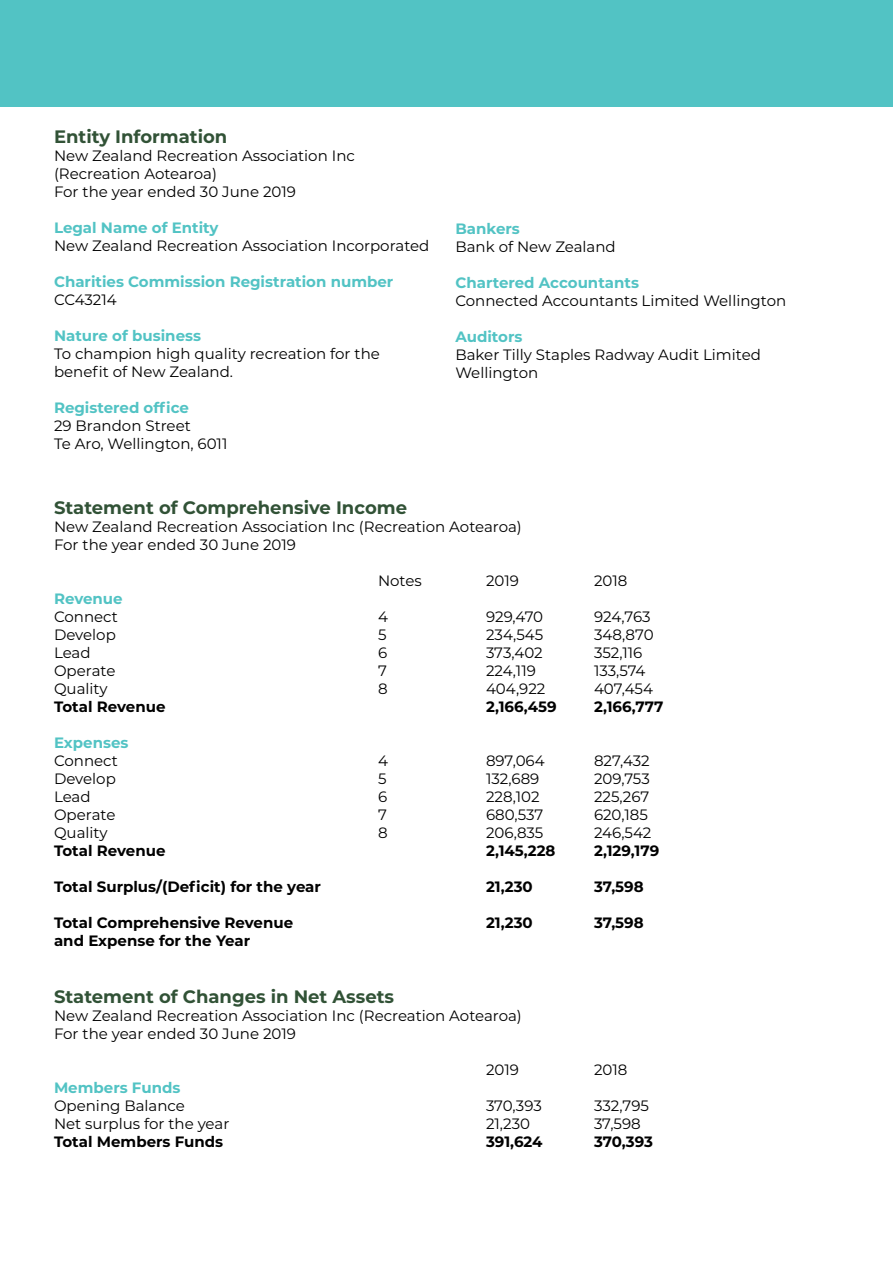
<style>
.page{position:relative;width:893px;height:1263px;background:#fff}
.page>*{position:absolute;margin:0;border:0;box-sizing:border-box;transform-origin:0 0}
.t1{font:700 18px "Montserrat";color:#315236}
.t2{font:15px/18px "Montserrat";color:#000}
.t3{font:700 15px "Montserrat";color:#000}
.t4{font:700 15px "Montserrat";color:#52c3c4}
</style>
<div class="page">
<div style="left:0;top:0;width:893px;height:106px;background:#52c3c4"></div>
<p class="t1" style="left:54px;top:124px;width:175px">Entity Information</p>
<p class="t2" style="left:54px;top:147px;width:302px">New Zealand Recreation Association Inc (Recreation Aotearoa)<br>For the year ended 30 June 2019</p>
<p class="t4" style="left:54px;top:217px;width:166px">Legal Name of Entity</p>
<p class="t2" style="left:54px;top:237px;width:377px">New Zealand Recreation Association Incorporated</p>
<p class="t4" style="left:54px;top:271px;width:341px">Charities Commission Registration number</p>
<p class="t2" style="left:54px;top:291px;width:64px">CC43214</p>
<p class="t4" style="left:54px;top:325px;width:149px">Nature of business</p>
<p class="t2" style="left:54px;top:345px;width:327px">To champion high quality recreation for the benefit of New Zealand.</p>
<p class="t4" style="left:54px;top:397px;width:136px">Registered office</p>
<p class="t2" style="left:54px;top:417px;width:175px">29 Brandon Street<br>Te Aro, Wellington, 6011</p>
<p class="t4" style="left:455px;top:217px;width:66px">Bankers</p>
<p class="t2" style="left:455px;top:237px;width:162px">Bank of New Zealand</p>
<p class="t4" style="left:455px;top:271px;width:185px">Chartered Accountants</p>
<p class="t2" style="left:455px;top:291px;width:332px">Connected Accountants Limited Wellington</p>
<p class="t4" style="left:455px;top:325px;width:69px">Auditors</p>
<p class="t2" style="left:455px;top:345px;width:307px">Baker Tilly Staples Radway Audit Limited<br>Wellington</p>
<p class="t1" style="left:54px;top:494px;width:355px">Statement of Comprehensive Income</p>
<p class="t2" style="left:54px;top:517px;width:469px">New Zealand Recreation Association Inc (Recreation Aotearoa)<br>For the year ended 30 June 2019</p>
<p class="t2" style="left:378px;top:571px;width:45px">Notes</p>
<p class="t2" style="left:486px;top:571px;width:34px">2019</p>
<p class="t2" style="left:594px;top:571px;width:35px">2018</p>
<p class="t4" style="left:54px;top:588px;width:70px">Revenue</p>
<p class="t2" style="left:54px;top:607px;width:65px">Connect</p>
<p class="t2" style="left:378px;top:607px;width:11px">4</p>
<p class="t2" style="left:486px;top:607px;width:59px">929,470</p>
<p class="t2" style="left:594px;top:607px;width:58px">924,763</p>
<p class="t2" style="left:54px;top:625px;width:63px">Develop</p>
<p class="t2" style="left:378px;top:625px;width:10px">5</p>
<p class="t2" style="left:486px;top:625px;width:59px">234,545</p>
<p class="t2" style="left:594px;top:625px;width:61px">348,870</p>
<p class="t2" style="left:54px;top:643px;width:38px">Lead</p>
<p class="t2" style="left:378px;top:643px;width:11px">6</p>
<p class="t2" style="left:486px;top:643px;width:58px">373,402</p>
<p class="t2" style="left:594px;top:643px;width:50px">352,116</p>
<p class="t2" style="left:54px;top:661px;width:63px">Operate</p>
<p class="t2" style="left:378px;top:661px;width:10px">7</p>
<p class="t2" style="left:486px;top:661px;width:51px">224,119</p>
<p class="t2" style="left:594px;top:661px;width:53px">133,574</p>
<p class="t2" style="left:54px;top:679px;width:55px">Quality</p>
<p class="t2" style="left:378px;top:679px;width:11px">8</p>
<p class="t2" style="left:486px;top:679px;width:61px">404,922</p>
<p class="t2" style="left:594px;top:679px;width:61px">407,454</p>
<p class="t3" style="left:54px;top:696px;width:113px">Total Revenue</p>
<p class="t3" style="left:486px;top:696px;width:72px">2,166,459</p>
<p class="t3" style="left:594px;top:696px;width:71px">2,166,777</p>
<p class="t4" style="left:54px;top:732px;width:76px">Expenses</p>
<p class="t2" style="left:54px;top:751px;width:65px">Connect</p>
<p class="t2" style="left:378px;top:751px;width:11px">4</p>
<p class="t2" style="left:486px;top:751px;width:60px">897,064</p>
<p class="t2" style="left:594px;top:751px;width:57px">827,432</p>
<p class="t2" style="left:54px;top:769px;width:63px">Develop</p>
<p class="t2" style="left:378px;top:769px;width:10px">5</p>
<p class="t2" style="left:486px;top:769px;width:55px">132,689</p>
<p class="t2" style="left:594px;top:769px;width:57px">209,753</p>
<p class="t2" style="left:54px;top:787px;width:38px">Lead</p>
<p class="t2" style="left:378px;top:787px;width:11px">6</p>
<p class="t2" style="left:486px;top:787px;width:55px">228,102</p>
<p class="t2" style="left:594px;top:787px;width:57px">225,267</p>
<p class="t2" style="left:54px;top:805px;width:63px">Operate</p>
<p class="t2" style="left:378px;top:805px;width:10px">7</p>
<p class="t2" style="left:486px;top:805px;width:59px">680,537</p>
<p class="t2" style="left:594px;top:805px;width:55px">620,185</p>
<p class="t2" style="left:54px;top:823px;width:55px">Quality</p>
<p class="t2" style="left:378px;top:823px;width:11px">8</p>
<p class="t2" style="left:486px;top:823px;width:59px">206,835</p>
<p class="t2" style="left:594px;top:823px;width:59px">246,542</p>
<p class="t3" style="left:54px;top:840px;width:113px">Total Revenue</p>
<p class="t3" style="left:486px;top:840px;width:71px">2,145,228</p>
<p class="t3" style="left:594px;top:840px;width:67px">2,129,179</p>
<p class="t3" style="left:54px;top:876px;width:268px">Total Surplus/(Deficit) for the year</p>
<p class="t3" style="left:486px;top:876px;width:48px">21,230</p>
<p class="t3" style="left:594px;top:876px;width:51px">37,598</p>
<p class="t3" style="left:54px;top:912px;width:241px">Total Comprehensive Revenue</p>
<p class="t3" style="left:486px;top:912px;width:48px">21,230</p>
<p class="t3" style="left:594px;top:912px;width:51px">37,598</p>
<p class="t3" style="left:54px;top:930px;width:198px">and Expense for the Year</p>
<p class="t1" style="left:54px;top:984px;width:342px">Statement of Changes in Net Assets</p>
<p class="t2" style="left:54px;top:1006px;width:469px">New Zealand Recreation Association Inc (Recreation Aotearoa)<br>For the year ended 30 June 2019</p>
<p class="t2" style="left:486px;top:1060px;width:34px">2019</p>
<p class="t2" style="left:594px;top:1060px;width:35px">2018</p>
<p class="t4" style="left:54px;top:1077px;width:128px">Members Funds</p>
<p class="t2" style="left:54px;top:1096px;width:133px">Opening Balance</p>
<p class="t2" style="left:486px;top:1096px;width:57px">370,393</p>
<p class="t2" style="left:594px;top:1096px;width:56px">332,795</p>
<p class="t2" style="left:54px;top:1114px;width:177px">Net surplus for the year</p>
<p class="t2" style="left:486px;top:1114px;width:46px">21,230</p>
<p class="t2" style="left:594px;top:1114px;width:48px">37,598</p>
<p class="t3" style="left:54px;top:1131px;width:171px">Total Members Funds</p>
<p class="t3" style="left:486px;top:1131px;width:58px">391,624</p>
<p class="t3" style="left:594px;top:1131px;width:60px">370,393</p>
</div>
